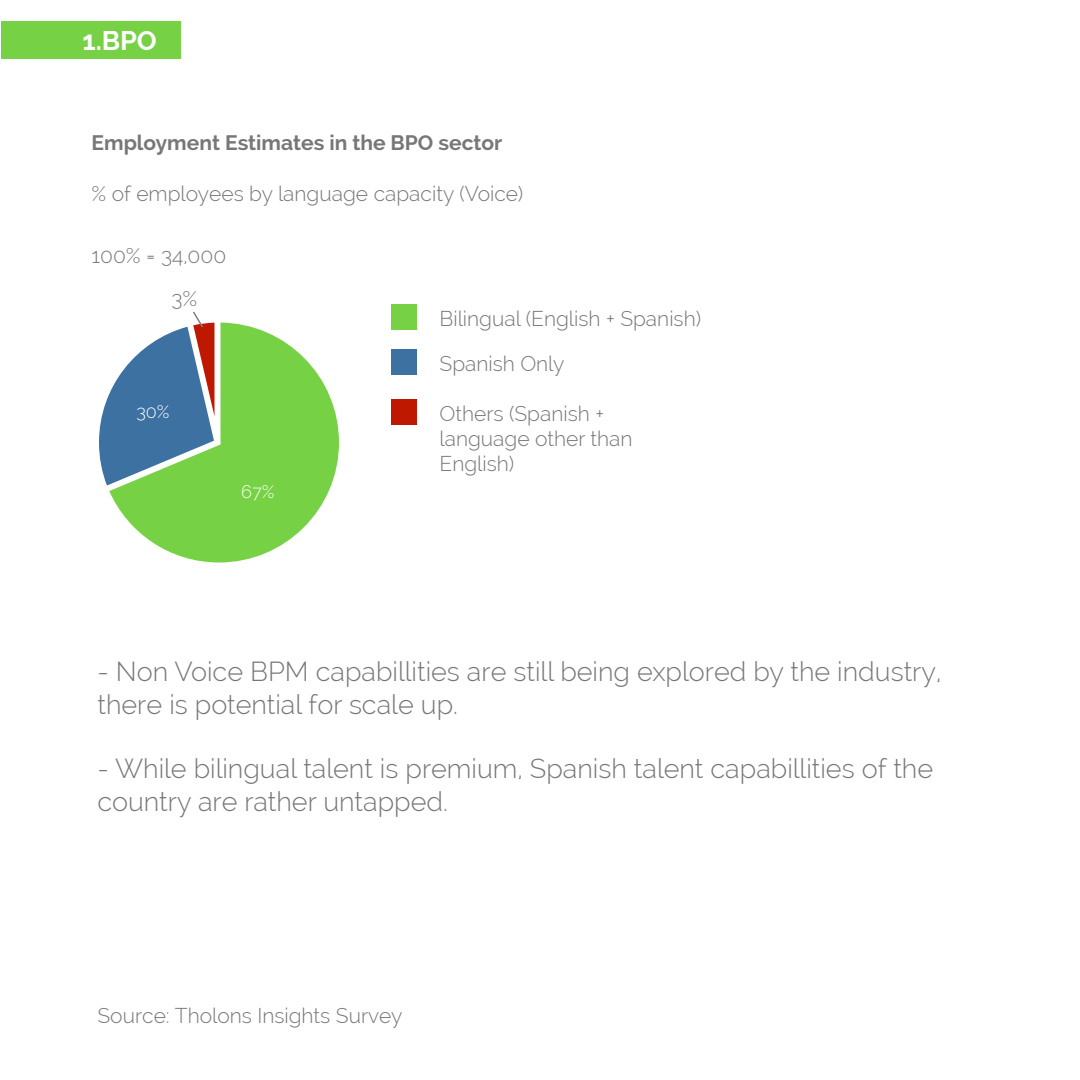
<style>
.page{position:relative;width:1080px;height:1080px;background:#fff}
.page>*{position:absolute;margin:0;border:0;box-sizing:border-box;transform-origin:0 0}
.t1{font:300 27px/32.4px "Raleway";color:#777}
.t2{font:700 27px "Raleway";color:#fff}
.t3{font:300 21px/25.2px "Raleway";color:#777}
.t4{font:700 21px "Raleway";color:#777}
.t5{font:300 18px "Raleway";color:#fff}
</style>
<div class="page">
<div style="left:2px;top:21px;width:180px;height:37px;background:#76d145"></div>
<div style="left:392px;top:304px;width:25px;height:26px;background:#76d145"></div>
<div style="left:392px;top:350px;width:25px;height:25px;background:#3d71a1"></div>
<svg style="left:109px;top:323px;width:230px;height:240px;fill:#76d145"></svg>
<svg style="left:99px;top:311px;width:115px;height:175px"></svg>
<div style="left:392px;top:399px;width:25px;height:25px;background:#be1900"></div>
<p class="t2" style="left:83px;top:25px;width:76px">1.BPO</p>
<p class="t4" style="left:91px;top:131px;width:412px">Employment Estimates in the BPO sector</p>
<p class="t3" style="left:91px;top:181px;width:433px">% of employees by language capacity (Voice)</p>
<p class="t3" style="left:91px;top:243px;width:136px">100% = 34,000</p>
<p class="t3" style="left:172px;top:286px;width:27px">3%</p>
<p class="t5" style="left:136px;top:402px;width:35px">30%</p>
<p class="t5" style="left:241px;top:481px;width:35px">67%</p>
<p class="t3" style="left:440px;top:296px;width:263px;line-height:45.5px">Bilingual (English + Spanish)<br>Spanish Only</p>
<p class="t3" style="left:440px;top:401px;width:195px">Others (Spanish + language other than<br>English)</p>
<p class="t1" style="left:98px;top:655px;width:845px">- Non Voice BPM capabillities are still being explored by the industry, there is potential for scale up.</p>
<p class="t1" style="left:98px;top:753px;width:837px">- While bilingual talent is premium, Spanish talent capabillities of the country are rather untapped.</p>
<p class="t3" style="left:98px;top:1003px;width:307px">Source: Tholons Insights Survey</p>
</div>
